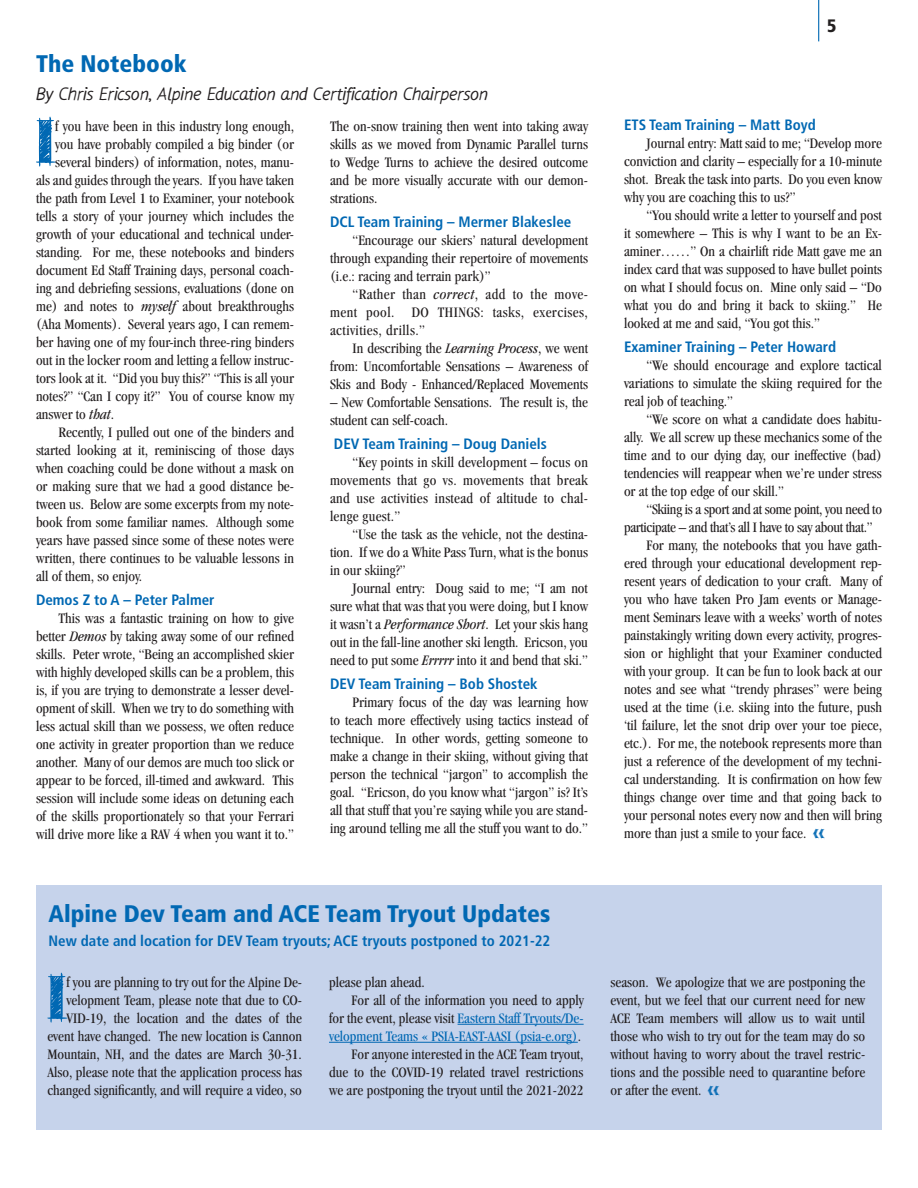
<style>
.page{position:relative;width:918px;height:1188px;background:#fff}
.page>*{position:absolute;margin:0;border:0;box-sizing:border-box;transform-origin:0 0}
.DROP_CAP{font:71.4px "Saucer BB";color:#0168b3}
._1__HEADLINE_NEW{font:900 condensed 24px "Frutiger";color:#0168b3}
._2__BY_LINE{font:18px "Flow";color:#231f20}
.t1{font:900 condensed 18px "Frutiger";color:#231f20}
.PSIA_Article{font:condensed 15px/18px "Garamond";color:#231f20;text-align:justify}
.DROP_CAP-2{font:condensed 15px/18px "Garamond";color:#231f20;text-align:right}
._4__SUBHEAD{font:700 condensed 15px "Frutiger";color:#0168b3}
.t2{font:condensed 15px/18px "Garamond";color:#0168b3;text-align:justify}
.PSIA_Article-2{font:condensed 15px/18px "Garamond";letter-spacing:-.02em;color:#231f20}
.s1{font-style:italic}
.s2{font-family:"Saucer BB";font-stretch:normal;color:#0168b3}
.s3{color:#231f20}
</style>
<div class="page">
<hr style="left:818px;top:0;width:1px;height:41px;background:#0168b3">
<div style="left:36px;top:885px;width:846px;height:244px;background:#c6d3eb"></div>
<hr style="left:458px;top:1024px;width:126px;height:1px;background:#0168b3">
<hr style="left:329px;top:1042px;width:249px;height:1px;background:#0168b3">
<p class="_1__HEADLINE_NEW" style="left:36px;top:49px;width:152px">The Notebook</p>
<p class="_2__BY_LINE" style="left:36px;top:83px;width:454px">By Chris Ericson, Alpine Education and Certification Chairperson</p>
<p class="DROP_CAP" style="left:35px;top:107px;width:22px">I</p>
<p class="DROP_CAP-2" style="left:55px;top:117px;width:240px">f you have been in this industry long enough,</p>
<p class="DROP_CAP-2" style="left:55px;top:135px;width:240px">you have probably compiled a big binder (or</p>
<p class="DROP_CAP-2" style="left:55px;top:153px;width:240px">several binders) of information, notes, manu-</p>
<p class="DROP_CAP-2" style="left:36px;top:171px;width:260px">als and guides through the years. If you have taken</p>
<p class="DROP_CAP-2" style="left:36px;top:189px;width:260px">the path from Level 1 to Examiner, your notebook</p>
<p class="DROP_CAP-2" style="left:36px;top:207px;width:260px">tells a story of your journey which includes the</p>
<p class="DROP_CAP-2" style="left:36px;top:225px;width:259px">growth of your educational and technical under-</p>
<p class="DROP_CAP-2" style="left:36px;top:243px;width:260px">standing. For me, these notebooks and binders</p>
<p class="DROP_CAP-2" style="left:36px;top:261px;width:259px">document Ed Staff Training days, personal coach-</p>
<p class="DROP_CAP-2" style="left:36px;top:279px;width:260px">ing and debriefing sessions, evaluations (done on</p>
<p class="DROP_CAP-2" style="left:36px;top:297px;width:260px">me) and notes to <span class="s1">myself</span> about breakthroughs</p>
<p class="DROP_CAP-2" style="left:36px;top:315px;width:259px">(Aha Moments). Several years ago, I can remem-</p>
<p class="DROP_CAP-2" style="left:36px;top:333px;width:260px">ber having one of my four-inch three-ring binders</p>
<p class="DROP_CAP-2" style="left:36px;top:351px;width:260px">out in the locker room and letting a fellow instruc-</p>
<p class="DROP_CAP-2" style="left:36px;top:369px;width:260px">tors look at it. “Did you buy this?” “This is all your</p>
<p class="DROP_CAP-2" style="left:36px;top:387px;width:260px">notes?” “Can I copy it?” You of course know my</p>
<p class="DROP_CAP-2" style="left:36px;top:405px;width:80px">answer to <span class="s1">that</span>.</p>
<p class="PSIA_Article" style="left:36px;top:423px;width:260px;text-indent:22px">Recently, I pulled out one of the binders and started looking at it, reminiscing of those days when coaching could be done without a mask on or making sure that we had a good distance be&shy;tween us. Below are some excerpts from my note&shy;book from some familiar names. Although some years have passed since some of these notes were written, there continues to be valuable lessons in all of them, so enjoy.</p>
<p class="_4__SUBHEAD" style="left:36px;top:591px;width:180px">Demos Z to A – Peter Palmer</p>
<p class="PSIA_Article" style="left:36px;top:609px;width:260px;text-indent:22px">This was a fantastic training on how to give better <span class="s1">Demos</span> by taking away some of our refined skills. Peter wrote, “Being an accomplished skier with highly developed skills can be a problem, this is, if you are trying to demonstrate a lesser devel&shy;opment of skill. When we try to do something with less actual skill than we possess, we often reduce one activity in greater proportion than we reduce another. Many of our demos are much too slick or appear to be forced, ill-timed and awkward. This session will include some ideas on detuning each of the skills proportionately so that your Ferrari will drive more like a RAV 4 when you want it to.”</p>
<p class="PSIA_Article" style="left:330px;top:117px;width:260px">The on-snow training then went into taking away skills as we moved from Dynamic Parallel turns to Wedge Turns to achieve the desired outcome and be more visually accurate with our demon&shy;strations.</p>
<p class="_4__SUBHEAD" style="left:330px;top:213px;width:243px">DCL Team Training – Mermer Blakeslee</p>
<p class="PSIA_Article" style="left:330px;top:231px;width:260px;text-indent:22px">“Encourage our skiers’ natural development through expanding their repertoire of movements (i.e.: racing and terrain park)”</p>
<p class="PSIA_Article" style="left:330px;top:285px;width:259px;text-indent:22px">“Rather than <span class="s1">correct</span>, add to the move&shy;ment pool. DO THINGS: tasks, exercises, activities, drills.”</p>
<p class="PSIA_Article" style="left:330px;top:339px;width:260px;text-indent:22px">In describing the <span class="s1">Learning Process</span>, we went from: Uncomfortable Sensations – Awareness of Skis and Body - Enhanced/Replaced Movements</p>
<p class="PSIA_Article" style="left:330px;top:393px;width:260px">– New Comfortable Sensations. The result is, the student can self-coach.</p>
<p class="_4__SUBHEAD" style="left:334px;top:435px;width:215px">DEV Team Training – Doug Daniels</p>
<p class="PSIA_Article" style="left:330px;top:453px;width:260px;text-indent:22px">“Key points in skill development – focus on movements that go vs. movements that break and use activities instead of altitude to chal&shy;lenge guest.”</p>
<p class="PSIA_Article" style="left:330px;top:525px;width:260px;text-indent:22px">“Use the task as the vehicle, not the destina&shy;tion. If we do a White Pass Turn, what is the bonus in our skiing?”</p>
<p class="PSIA_Article" style="left:330px;top:579px;width:260px;text-indent:22px">Journal entry: Doug said to me; “I am not sure what that was that you were doing, but I know it wasn’t a <span class="s1">Performance Short</span>. Let your skis hang out in the fall-line another ski length. Ericson, you need to put some <span class="s1">Errrrr</span> into it and bend that ski.”</p>
<p class="_4__SUBHEAD" style="left:330px;top:675px;width:209px">DEV Team Training – Bob Shostek</p>
<p class="PSIA_Article" style="left:330px;top:693px;width:260px;text-indent:22px">Primary focus of the day was learning how to teach more effectively using tactics instead of technique. In other words, getting someone to make a change in their skiing, without giving that person the technical “jargon” to accomplish the goal. “Ericson, do you know what “jargon” is? It’s all that stuff that you’re saying while you are stand&shy;ing around telling me all the stuff you want to do.”</p>
<p class="t1" style="left:827px;top:15px;width:11px">5</p>
<p class="_4__SUBHEAD" style="left:624px;top:116px;width:193px">ETS Team Training – Matt Boyd</p>
<p class="PSIA_Article" style="left:624px;top:134px;width:260px;text-indent:22px">Journal entry: Matt said to me; “Develop more conviction and clarity – especially for a 10-minute shot. Break the task into parts. Do you even know why you are coaching this to us?”</p>
<p class="PSIA_Article" style="left:624px;top:206px;width:260px;text-indent:22px">“You should write a letter to yourself and post it somewhere – This is why I want to be an Ex&shy;aminer……” On a chairlift ride Matt gave me an index card that was supposed to have bullet points on what I should focus on. Mine only said – “Do what you do and bring it back to skiing.” He looked at me and said, “You got this.”</p>
<p class="_4__SUBHEAD" style="left:624px;top:338px;width:214px">Examiner Training – Peter Howard</p>
<p class="PSIA_Article" style="left:624px;top:356px;width:260px;text-indent:22px">“We should encourage and explore tactical variations to simulate the skiing required for the real job of teaching.”</p>
<p class="PSIA_Article" style="left:624px;top:410px;width:260px;text-indent:22px">“We score on what a candidate does habitu&shy;ally. We all screw up these mechanics some of the time and to our dying day, our ineffective (bad) tendencies will reappear when we’re under stress or at the top edge of our skill.”</p>
<p class="PSIA_Article-2" style="left:624px;top:500px;width:260px;text-indent:22px">“Skiing is a sport and at some point, you need to participate – and that’s all I have to say about that.”</p>
<p class="PSIA_Article" style="left:624px;top:536px;width:260px;text-indent:22px">For many, the notebooks that you have gath&shy;ered through your educational development rep&shy;resent years of dedication to your craft. Many of you who have taken Pro Jam events or Manage&shy;ment Seminars leave with a weeks’ worth of notes painstakingly writing down every activity, progres&shy;sion or highlight that your Examiner conducted with your group. It can be fun to look back at our notes and see what “trendy phrases” were being used at the time (i.e. skiing into the future, push ‘til failure, let the snot drip over your toe piece, etc.). For me, the notebook represents more than just a reference of the development of my techni&shy;cal understanding. It is confirmation on how few things change over time and that going back to your personal notes every now and then will bring more than just a smile to your face. <span class="s2">&lt;&lt;</span></p>
<p class="_1__HEADLINE_NEW" style="left:49px;top:899px;width:503px">Alpine Dev Team and ACE Team Tryout Updates</p>
<p class="_4__SUBHEAD" style="left:49px;top:932px;width:503px">New date and location for DEV Team tryouts; ACE tryouts postponed to 2021-22</p>
<p class="DROP_CAP" style="left:46px;top:963px;width:22px">I</p>
<p class="DROP_CAP-2" style="left:47px;top:973px;width:256px">f you are planning to try out for the Alpine De&shy;velopment Team, please note that due to CO-VID-19, the location and the dates of the event have changed. The new location is Cannon Mountain, NH, and the dates are March 30-31.<br>Also, please note that the application process has changed significantly, and will require a video, so</p>
<p class="DROP_CAP-2" style="left:329px;top:973px;width:97px">please plan ahead.</p>
<p class="t2" style="left:329px;top:991px;width:256px;text-indent:22px"><span class="s3">For all of the information you need to apply for the event, please visit</span> Eastern Staff Tryouts/De&shy;velopment Teams « PSIA-EAST-AASI (psia-e.org)<span class="s3">.</span></p>
<p class="PSIA_Article" style="left:329px;top:1045px;width:256px;text-indent:22px">For anyone interested in the ACE Team tryout, due to the COVID-19 related travel restrictions we are postponing the tryout until the 2021-2022</p>
<p class="PSIA_Article" style="left:611px;top:973px;width:256px">season. We apologize that we are postponing the event, but we feel that our current need for new ACE Team members will allow us to wait until those who wish to try out for the team may do so without having to worry about the travel restric&shy;tions and the possible need to quarantine before or after the event. <span class="s2">&lt;&lt;</span></p>
</div>
